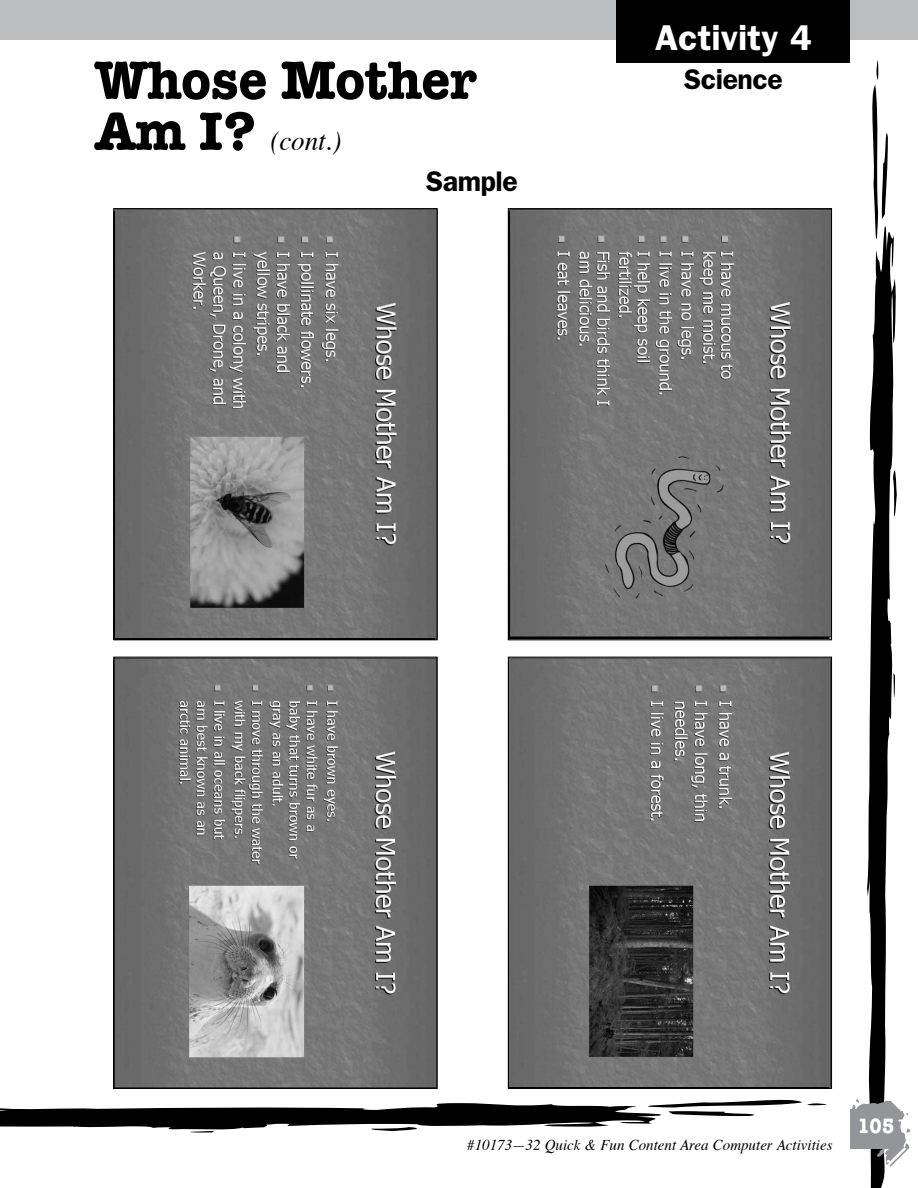
<style>
.page{position:relative;width:918px;height:1188px;background:#fff}
.page>*{position:absolute;margin:0;border:0;box-sizing:border-box;transform-origin:0 0}
.t1{font:700 54px "American Typewriter Std";color:#000;scale:.95 1}
.t2{font:600 36px "ITC Franklin Gothic Std";color:#fff}
.t3{font:600 28.5px "ITC Franklin Gothic Std";letter-spacing:-.015em;color:#000}
.t4{font:italic 27px "Times";color:#000}
.t5{font:700 21px "American Typewriter Std";color:#fff;scale:.9 1}
.t6{font:italic 15px "Times";color:#000}
.s1{font-family:"American Typewriter Std";font-weight:700;font-style:normal;font-size:54px}
</style>
<div class="page">
<div style="left:0;top:0;width:918px;height:40px;background:#bcbdbf"></div>
<div style="left:616px;top:0;width:234px;height:63px;background:#000"></div>
<svg style="left:849px;top:61px;width:62px;height:1127px"></svg>
<svg style="left:0;top:1099px;width:827px;height:34px"></svg>
<img style="left:115px;top:210px;width:320px;height:428px">
<div style="left:113px;top:208px;width:324px;height:432px;border:1px solid #000"></div>
<img style="left:510px;top:210px;width:320px;height:428px">
<div style="left:508px;top:208px;width:324px;height:432px;border:1px solid #000"></div>
<img style="left:115px;top:659px;width:320px;height:428px">
<div style="left:113px;top:657px;width:324px;height:432px;border:1px solid #000"></div>
<img style="left:510px;top:659px;width:320px;height:428px">
<div style="left:508px;top:657px;width:324px;height:432px;border:1px solid #000"></div>
<h2 class="t2" style="left:655px;top:16px;width:158px">Activity 4</h2>
<h1 class="t1" style="left:94px;top:48px;width:404px">Whose Mother</h1>
<h3 class="t3" style="left:684px;top:62px;width:100px">Science</h3>
<h3 class="t4" style="left:94px;top:116px;width:249px"><span class="s1">Am I?</span> (cont.)</h3>
<h3 class="t3" style="left:426px;top:165px;width:93px">Sample</h3>
<p class="t6" style="left:467px;top:1131px;width:367px">#10173—32 Quick &amp; Fun Content Area Computer Activities</p>
<h3 class="t5" style="left:857px;top:1114px;width:41px">105</h3>
</div>
